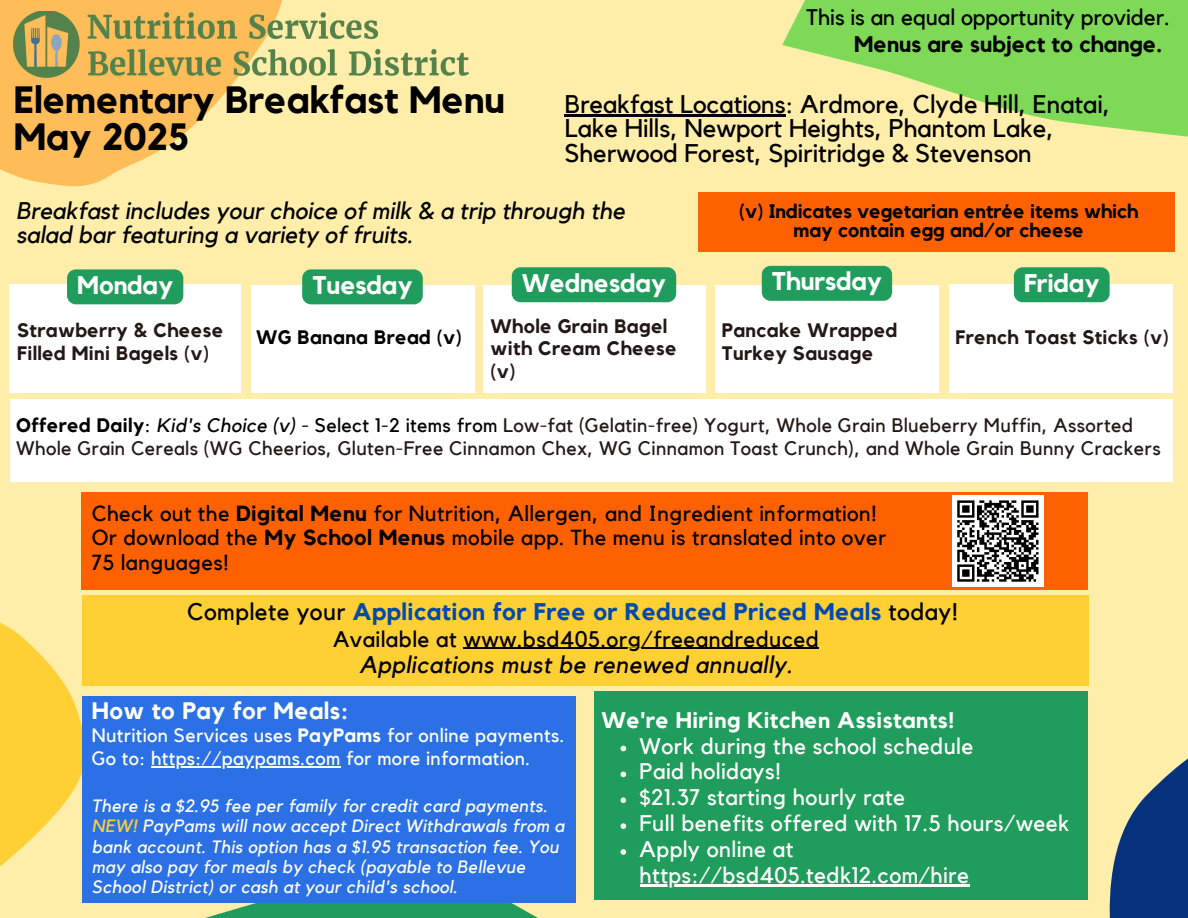
<style>
.page{position:relative;width:1188px;height:918px;background:#fea}
.page>*{position:absolute;margin:0;border:0;box-sizing:border-box;transform-origin:0 0}
.t1{font:700 37.8px/37.2px "Kollektif";color:#000}
.t2{font:25.5px/24.8px "Kollektif";color:#000}
.t3{font:700 25.5px "Kollektif";color:#fff}
.t4{font:italic 24px/23.7px "Kollektif";color:#000}
.t5{font:700 24px "Kollektif";letter-spacing:.02em;color:#004aad}
.t6{font:italic 24px "Kollektif";letter-spacing:.02em;color:#000}
.t7{font:700 23.85px "Kollektif";letter-spacing:.02em;color:#fff}
.t8{font:22.5px "Kollektif";letter-spacing:.02em;color:#fff}
.t9{font:22.5px "Kollektif";letter-spacing:.02em;color:#000}
.t10{font:22.5px "Kollektif";color:#000}
.t11{font:700 22.5px "Kollektif";letter-spacing:.02em;color:#fff}
.t12{font:700 22.5px "Kollektif";color:#000}
.t13{font:21.75px/24.8px "Kollektif";letter-spacing:.02em;color:#000}
.t14{font:19.5px/22.5px "Kollektif";letter-spacing:.02em;color:#231815}
.t15{font:700 19.5px/22.5px "Kollektif";letter-spacing:.02em;color:#231815}
.t16{font:700 19.5px/19.2px "Kollektif";color:#000;text-align:center}
.t17{font:700 19.5px "Kollektif";letter-spacing:.02em;color:#000}
.t18{font:19.35px/22.5px "Kollektif";letter-spacing:.02em;color:#fff}
.t19{font:italic 17.85px/20.2px "Kollektif";letter-spacing:.02em;color:#fff}
.s1{font-weight:700;color:#000}
.s2{color:#000}
.s3{font-style:italic;color:#000}
.s4{font-weight:700}
.s5{font-weight:400;color:#000}
.s6{color:#ffd034}
</style>
<div class="page">
<svg style="left:82px;top:902px;width:494px;height:16px;fill:#209d5c"></svg>
<svg style="left:777px;top:0;width:411px;height:137px;fill:#7ed957"></svg>
<svg style="left:0;top:536px;width:82px;height:330px;fill:#ffd034"></svg>
<svg style="left:0;top:0;width:283px;height:282px"></svg>
<svg style="left:1088px;top:659px;width:100px;height:259px"></svg>
<div style="left:949px;top:284px;width:224px;height:109px;background:#fff"></div>
<div style="left:715px;top:285px;width:224px;height:108px;background:#fff"></div>
<div style="left:483px;top:285px;width:222px;height:108px;background:#fff"></div>
<div style="left:251px;top:285px;width:223px;height:108px;background:#fff"></div>
<div style="left:10px;top:284px;width:231px;height:109px;background:#fff"></div>
<div style="left:10px;top:400px;width:1163px;height:82px;background:#fff"></div>
<div style="left:82px;top:492px;width:1006px;height:98px;background:#ff6100"></div>
<div style="left:594px;top:691px;width:494px;height:209px;background:#209d5c"></div>
<div style="left:82px;top:696px;width:494px;height:206px;background:#2b70e4"></div>
<div style="left:82px;top:595px;width:1006px;height:91px;background:#ffd034"></div>
<div style="left:952px;top:495px;width:91px;height:92px;background:#fff"></div>
<svg style="left:957px;top:500px;width:82px;height:82px"></svg>
<div style="left:698px;top:193px;width:476px;height:59px;background:#ff6100"></div>
<img style="left:14px;top:12px;width:454px;height:65px">
<div style="left:762px;top:266px;width:130px;height:35px;background:#209d5c;border-radius:9px"></div>
<div style="left:1014px;top:267px;width:96px;height:35px;background:#209d5c;border-radius:9px"></div>
<div style="left:67px;top:269px;width:116px;height:35px;background:#209d5c;border-radius:9px"></div>
<div style="left:302px;top:269px;width:121px;height:35px;background:#209d5c;border-radius:9px"></div>
<div style="left:512px;top:267px;width:164px;height:35px;background:#209d5c"></div>
<svg style="left:621px;top:746px;width:5px;height:5px"></svg>
<svg style="left:621px;top:772px;width:5px;height:5px"></svg>
<svg style="left:621px;top:797px;width:5px;height:6px"></svg>
<svg style="left:621px;top:823px;width:5px;height:6px"></svg>
<svg style="left:621px;top:849px;width:5px;height:6px"></svg>
<hr style="left:640px;top:884px;width:329px;height:2px;background:#fff">
<hr style="left:151px;top:766px;width:190px;height:1px;background:#fff">
<hr style="left:565px;top:115px;width:221px;height:2px;background:#000">
<hr style="left:463px;top:648px;width:356px;height:1px;background:#000">
<p class="t10" style="left:806px;top:7px;width:365px">This is an equal opportunity provider.</p>
<h2 class="t1" style="left:14px;top:82px;width:493px">Elementary Breakfast Menu<br>May 2025</h2>
<p class="t12" style="left:854px;top:34px;width:309px">Menus are subject to change.</p>
<p class="t2" style="left:565px;top:92px;width:547px">Breakfast Locations: Ardmore, Clyde Hill, Enatai,<br>Lake Hills, Newport Heights, Phantom Lake,<br>Sherwood Forest, Spiritridge &amp; Stevenson</p>
<h2 class="t4" style="left:16px;top:200px;width:610px">Breakfast includes your choice of milk &amp; a trip through the salad bar featuring a variety of fruits.</h2>
<p class="t16" style="left:739px;top:202px;width:400px">(v) Indicates vegetarian entrée items which may contain egg and/or cheese</p>
<h5 class="t3" style="left:77px;top:273px;width:97px">Monday</h5>
<h4 class="t3" style="left:312px;top:273px;width:102px">Tuesday</h4>
<p class="t3" style="left:522px;top:271px;width:146px">Wednesday</p>
<p class="t3" style="left:772px;top:269px;width:111px">Thursday</p>
<p class="t3" style="left:1024px;top:271px;width:77px">Friday</p>
<h1 class="t15" style="left:17px;top:320px;width:208px">Strawberry &amp; Cheese<br>Filled Mini Bagels (v)</h1>
<h3 class="t17" style="left:256px;top:328px;width:207px">WG Banana Bread (v)</h3>
<h6 class="t15" style="left:491px;top:315px;width:188px">Whole Grain Bagel with Cream Cheese (v)</h6>
<h3 class="t15" style="left:722px;top:320px;width:177px">Pancake Wrapped<br>Turkey Sausage</h3>
<h2 class="t15" style="left:956px;top:326px;width:215px">French Toast Sticks (v)</h2>
<p class="t14" style="left:16px;top:415px;width:1146px"><span class="s1">Offered Daily</span><span class="s2">:</span> <span class="s3">Kid's Choice (v)</span> <span class="s2">- Select 1-2 items from</span> Low-fat (Gelatin-free) Yogurt, Whole Grain Blueberry Muffin, Assorted<br>Whole Grain Cereals (WG Cheerios, Gluten-Free Cinnamon Chex, WG Cinnamon Toast Crunch), and Whole Grain Bunny Crackers</p>
<h2 class="t13" style="left:92px;top:501px;width:796px">Check out the <span class="s4">Digital Menu</span> for Nutrition, Allergen, and Ingredient information!<br>Or download the <span class="s4">My School Menus</span> mobile app. The menu is translated into over<br>75 languages!</h2>
<p class="t5" style="left:187px;top:600px;width:772px"><span class="s5">Complete your</span> Application for Free or Reduced Priced Meals <span class="s5">today!</span></p>
<p class="t9" style="left:333px;top:629px;width:487px">Available at www.bsd405.org/freeandreduced</p>
<p class="t6" style="left:359px;top:653px;width:435px">Applications must be renewed annually.</p>
<h5 class="t7" style="left:92px;top:699px;width:258px">How to Pay for Meals:</h5>
<p class="t18" style="left:92px;top:725px;width:474px">Nutrition Services uses <span class="s4">PayPams</span> for online payments.<br>Go to: https://paypams.com for more information.</p>
<p class="t19" style="left:92px;top:796px;width:474px">There is a $2.95 fee per family for credit card payments.<br><span class="s6">NEW!</span> PayPams will now accept Direct Withdrawals from a bank account. This option has a $1.95 transaction fee. You</p>
<h3 class="t19" style="left:92px;top:857px;width:435px">may also pay for meals by check (payable to Bellevue<br>School District) or cash at your child's school.</h3>
<h2 class="t11" style="left:601px;top:709px;width:355px">We're Hiring Kitchen Assistants!</h2>
<h6 class="t8" style="left:640px;top:735px;width:335px">Work during the school schedule</h6>
<h6 class="t8" style="left:640px;top:761px;width:143px">Paid holidays!</h6>
<h6 class="t8" style="left:640px;top:787px;width:267px">$21.37 starting hourly rate</h6>
<h6 class="t8" style="left:640px;top:813px;width:431px">Full benefits offered with 17.5 hours/week</h6>
<h6 class="t8" style="left:640px;top:839px;width:155px">Apply online at</h6>
<p class="t8" style="left:640px;top:865px;width:331px">https://bsd405.tedk12.com/hire</p>
</div>
